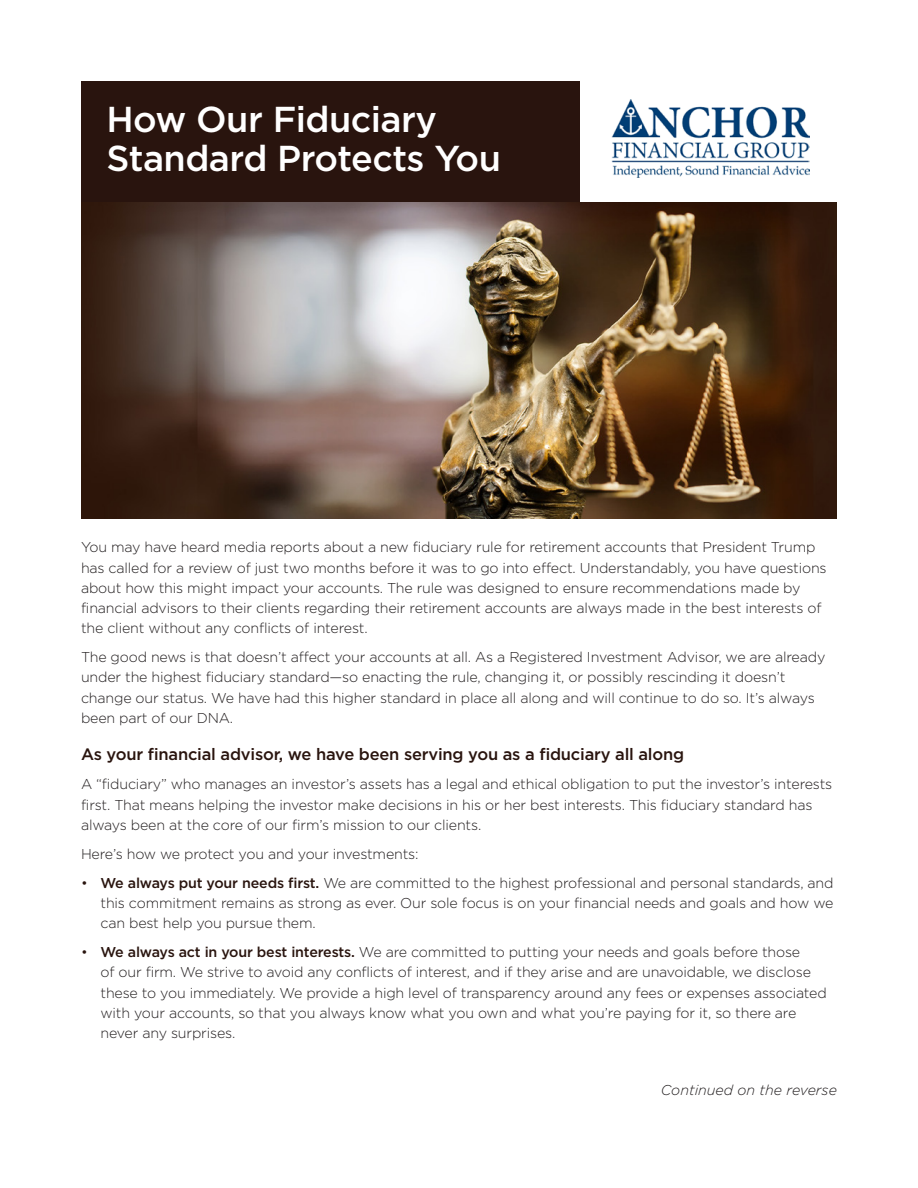
<style>
.page{position:relative;width:918px;height:1188px;background:#fff}
.page>*{position:absolute;margin:0;border:0;box-sizing:border-box;transform-origin:0 0}
.t1{font:500 36px/39px "Gotham";letter-spacing:-.015em;color:#fff}
.t2{font:500 16.5px "Gotham";letter-spacing:-.01em;color:#29140e}
.t3{font:300 14.25px/20.2px "Gotham";letter-spacing:-.01em;color:#231f20}
.t4{font:italic 300 14.25px "Gotham";color:#231f20}
.s1{color:#29140e}
.s2{font-weight:500;color:#29140e}
</style>
<div class="page">
<div style="left:81px;top:81px;width:499px;height:134px;background:#29140e"></div>
<img style="left:81px;top:203px;width:756px;height:315px">
<img style="left:612px;top:100px;width:198px;height:78px">
<p class="t1" style="left:106px;top:99px;width:396px">How Our Fiduciary<br>Standard Protects You</p>
<p class="t3" style="left:81px;top:537px;width:747px">You may have heard media reports about a new fiduciary rule for retirement accounts that President Trump has called for a review of just two months before it was to go into effect. Understandably, you have questions about how this might impact your accounts. The rule was designed to ensure recommendations made by financial advisors to their clients regarding their retirement accounts are always made in the best interests of the client without any conflicts of interest.</p>
<p class="t3" style="left:81px;top:647px;width:746px">The good news is that doesn’t affect your accounts at all. As a Registered Investment Advisor, we are already under the highest fiduciary standard—so enacting the rule, changing it, or possibly rescinding it doesn’t change our status. We have had this higher standard in place all along and will continue to do so. It’s always been part of our DNA.</p>
<p class="t2" style="left:81px;top:744px;width:605px">As your financial advisor, we have been serving you as a fiduciary all along</p>
<p class="t3" style="left:81px;top:774px;width:753px">A “fiduciary” who manages an investor’s assets has a legal and ethical obligation to put the investor’s interests first. That means helping the investor make decisions in his or her best interests. This fiduciary standard has always been at the core of our firm’s mission to our clients.</p>
<p class="t3" style="left:81px;top:843px;width:339px">Here’s how we protect you and your investments:</p>
<p class="t3" style="left:100px;top:872px;width:735px;text-align:justify;text-indent:-20px"><span class="s1">•</span> <span class="s2">We always put your needs first.</span> We are committed to the highest professional and personal standards, and this commitment remains as strong as ever. Our sole focus is on your financial needs and goals and how we can best help you pursue them.</p>
<p class="t3" style="left:100px;top:942px;width:728px;text-indent:-20px"><span class="s1">•</span> <span class="s2">We always act in your best interests.</span> We are committed to putting your needs and goals before those<br>of our firm. We strive to avoid any conflicts of interest, and if they arise and are unavoidable, we disclose these to you immediately. We provide a high level of transparency around any fees or expenses associated with your accounts, so that you always know what you own and what you’re paying for it, so there are never any surprises.</p>
<p class="t4" style="left:661px;top:1082px;width:178px">Continued on the reverse</p>
</div>
